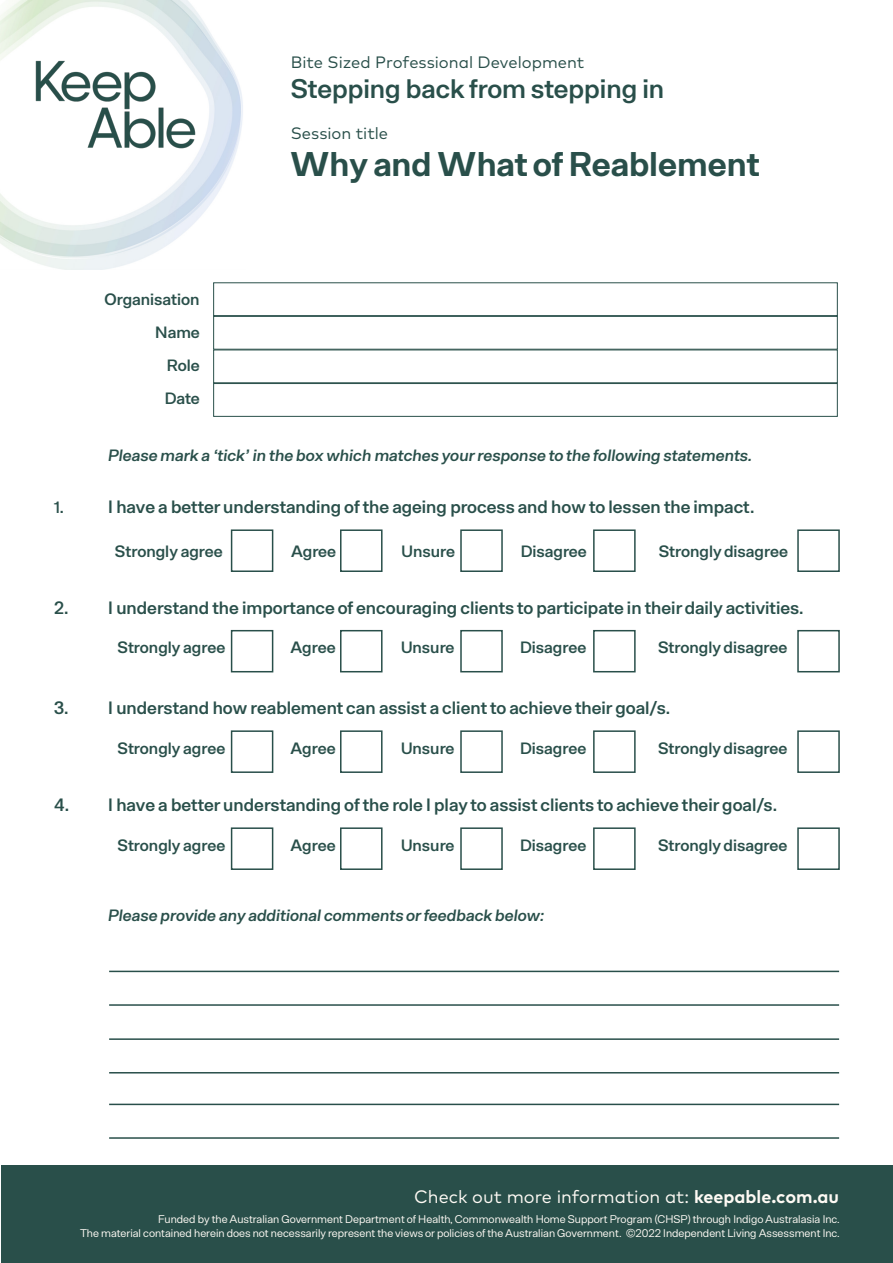
<style>
.page{position:relative;width:893px;height:1263px;background:#fff}
.page>*{position:absolute;margin:0;border:0;box-sizing:border-box;transform-origin:0 0}
.Headers{font:700 34.5px "Arbeit";color:#294f4a}
.Headers-2{font:600 27px "Arbeit";color:#294f4a}
.Headers-3{font:600 18px "Arbeit";color:#294f4a}
.t1{font:18px "Mark Pro";color:#fefaf4}
.Headers-4{font:600 16.5px "Arbeit";color:#294f4a}
.Headers-5{font:italic 600 16.5px "Arbeit";color:#294f4a}
.Body_text{font:16.5px "Mark Pro";color:#294f4a}
.t2{font:11.25px/13.5px "Arbeit";color:#fefaf4;text-align:right}
.s1{font-weight:700}
</style>
<div class="page">
<div style="left:1px;top:1165px;width:892px;height:98px;background:#294f4a"></div>
<img style="left:0;top:0;width:243px;height:269px">
<div style="left:231px;top:630px;width:42px;height:42px;border:2px solid #294f4a"></div>
<div style="left:231px;top:730px;width:42px;height:43px;border:2px solid #294f4a"></div>
<div style="left:231px;top:827px;width:42px;height:43px;border:2px solid #294f4a"></div>
<div style="left:231px;top:529px;width:42px;height:43px;border:2px solid #294f4a"></div>
<div style="left:340px;top:630px;width:43px;height:42px;border:2px solid #294f4a"></div>
<div style="left:340px;top:730px;width:43px;height:43px;border:2px solid #294f4a"></div>
<div style="left:340px;top:827px;width:43px;height:43px;border:2px solid #294f4a"></div>
<div style="left:340px;top:529px;width:43px;height:43px;border:2px solid #294f4a"></div>
<div style="left:460px;top:630px;width:43px;height:42px;border:2px solid #294f4a"></div>
<div style="left:460px;top:730px;width:43px;height:43px;border:2px solid #294f4a"></div>
<div style="left:460px;top:827px;width:43px;height:43px;border:2px solid #294f4a"></div>
<div style="left:460px;top:529px;width:43px;height:43px;border:2px solid #294f4a"></div>
<div style="left:593px;top:630px;width:43px;height:42px;border:2px solid #294f4a"></div>
<div style="left:593px;top:730px;width:43px;height:43px;border:2px solid #294f4a"></div>
<div style="left:593px;top:827px;width:43px;height:43px;border:2px solid #294f4a"></div>
<div style="left:593px;top:529px;width:43px;height:43px;border:2px solid #294f4a"></div>
<div style="left:797px;top:630px;width:43px;height:42px;border:2px solid #294f4a"></div>
<div style="left:797px;top:730px;width:43px;height:43px;border:2px solid #294f4a"></div>
<div style="left:797px;top:827px;width:43px;height:43px;border:2px solid #294f4a"></div>
<div style="left:797px;top:529px;width:43px;height:43px;border:2px solid #294f4a"></div>
<hr style="left:109px;top:1038px;width:730px;height:2px;background:#294f4a">
<hr style="left:109px;top:971px;width:730px;height:1px;background:#294f4a">
<hr style="left:109px;top:1104px;width:730px;height:1px;background:#294f4a">
<hr style="left:109px;top:1072px;width:730px;height:1px;background:#294f4a">
<hr style="left:109px;top:1004px;width:730px;height:2px;background:#294f4a">
<hr style="left:109px;top:1137px;width:730px;height:2px;background:#294f4a">
<img style="left:36px;top:60px;width:159px;height:89px">
<div style="left:213px;top:282px;width:625px;height:34px;border:1px solid #294f4a"></div>
<div style="left:213px;top:316px;width:625px;height:34px;border:1px solid #294f4a"></div>
<div style="left:213px;top:383px;width:625px;height:34px;border:1px solid #294f4a"></div>
<p class="Body_text" style="left:291px;top:50px;width:295px">Bite Sized Professional Development</p>
<p class="Headers-2" style="left:291px;top:72px;width:375px">Stepping back from stepping in</p>
<p class="Body_text" style="left:291px;top:121px;width:99px">Session title</p>
<p class="Headers-4" style="left:105px;top:289px;width:97px">Organisation</p>
<p class="Headers-4" style="left:155px;top:322px;width:46px">Name</p>
<p class="Headers-4" style="left:167px;top:355px;width:35px">Role</p>
<p class="Headers-4" style="left:165px;top:388px;width:37px">Date</p>
<p class="Headers" style="left:291px;top:143px;width:470px">Why and What of Reablement</p>
<p class="Headers-5" style="left:109px;top:446px;width:646px">Please mark a ‘tick’ in the box which matches your response to the following statements.</p>
<p class="Headers-4" style="left:54px;top:498px;width:11px">1.</p>
<p class="Headers-3" style="left:108px;top:496px;width:648px">I have a better understanding of the ageing process and how to lessen the impact.</p>
<p class="Headers-4" style="left:115px;top:541px;width:109px">Strongly agree</p>
<p class="Headers-4" style="left:291px;top:541px;width:47px">Agree</p>
<p class="Headers-4" style="left:402px;top:541px;width:55px">Unsure</p>
<p class="Headers-4" style="left:521px;top:541px;width:68px">Disagree</p>
<p class="Headers-4" style="left:659px;top:541px;width:131px">Strongly disagree</p>
<p class="Headers-3" style="left:54px;top:597px;width:751px">2. I understand the importance of encouraging clients to participate in their daily activities.</p>
<p class="Headers-4" style="left:118px;top:638px;width:109px">Strongly agree</p>
<p class="Headers-4" style="left:291px;top:638px;width:47px">Agree</p>
<p class="Headers-4" style="left:401px;top:638px;width:55px">Unsure</p>
<p class="Headers-4" style="left:520px;top:638px;width:68px">Disagree</p>
<p class="Headers-4" style="left:658px;top:638px;width:131px">Strongly disagree</p>
<p class="Headers-3" style="left:54px;top:697px;width:618px">3. I understand how reablement can assist a client to achieve their goal/s.</p>
<p class="Headers-4" style="left:118px;top:738px;width:109px">Strongly agree</p>
<p class="Headers-4" style="left:291px;top:738px;width:47px">Agree</p>
<p class="Headers-4" style="left:401px;top:738px;width:55px">Unsure</p>
<p class="Headers-4" style="left:520px;top:738px;width:68px">Disagree</p>
<p class="Headers-4" style="left:658px;top:738px;width:131px">Strongly disagree</p>
<p class="Headers-3" style="left:54px;top:794px;width:724px">4. I have a better understanding of the role I play to assist clients to achieve their goal/s.</p>
<p class="Headers-4" style="left:118px;top:835px;width:109px">Strongly agree</p>
<p class="Headers-4" style="left:291px;top:835px;width:47px">Agree</p>
<p class="Headers-4" style="left:401px;top:835px;width:55px">Unsure</p>
<p class="Headers-4" style="left:520px;top:835px;width:68px">Disagree</p>
<p class="Headers-4" style="left:658px;top:835px;width:131px">Strongly disagree</p>
<p class="Headers-5" style="left:109px;top:906px;width:438px">Please provide any additional comments or feedback below:</p>
<p class="t1" style="left:414px;top:1183px;width:426px">Check out more information at: <span class="s1">keepable.com.au</span></p>
<p class="t2" style="left:80px;top:1212px;width:761px">Funded by the Australian Government Department of Health, Commonwealth Home Support Program (CHSP) through Indigo Australasia Inc.<br>The material contained herein does not necessarily represent the views or policies of the Australian Government. ©2022 Independent Living Assessment Inc.</p>
</div>
